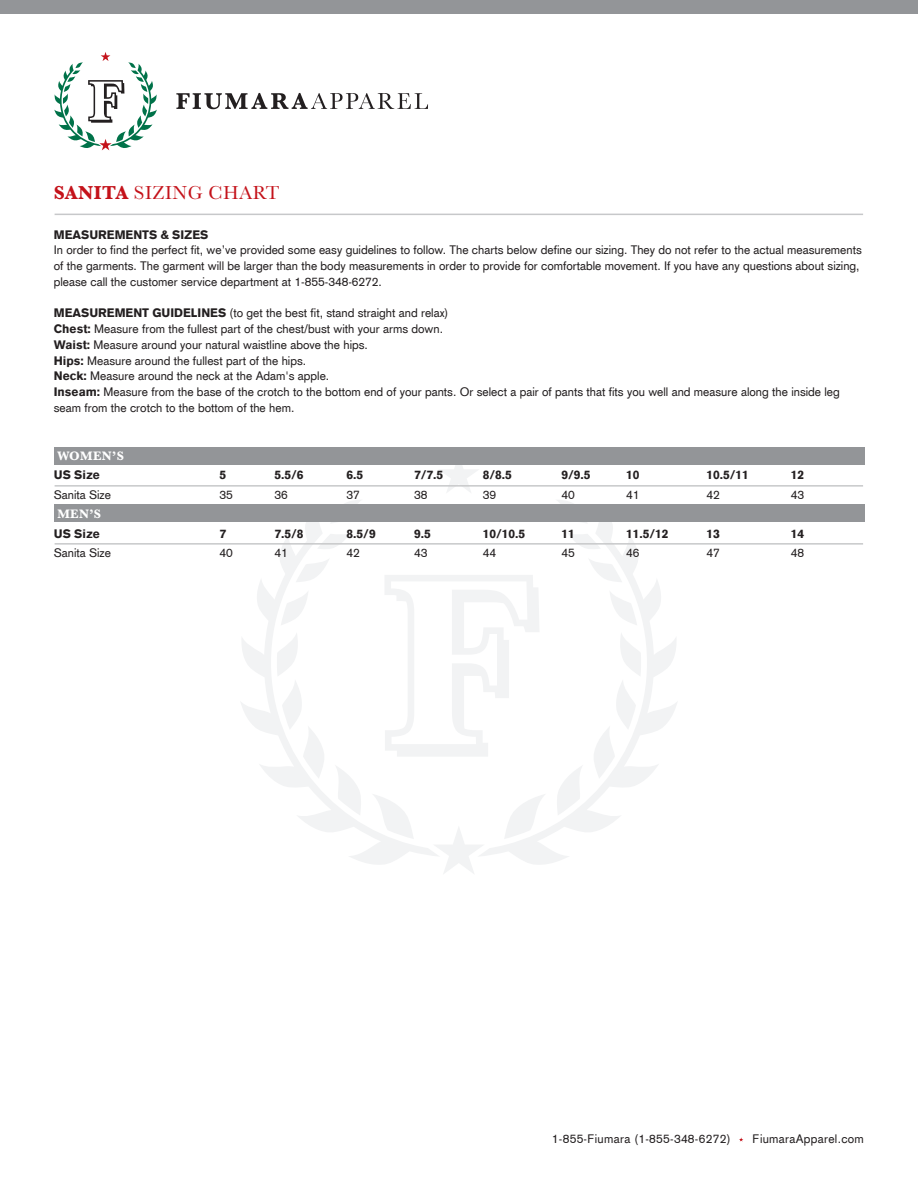
<style>
.page{position:relative;width:918px;height:1188px;background:#fff}
.page>*{position:absolute;margin:0;border:0;box-sizing:border-box;transform-origin:0 0}
.t1{font:19.5px "Baskerville";letter-spacing:.025em;color:#c4121a}
.t2{font:700 12.75px "Baskerville";letter-spacing:.025em;color:#fff}
.t3{font:12px/15.8px "Akzidenz Grotesk";color:#231f20}
.t4{font:900 12px "Akzidenz Grotesk";color:#231f20}
.t5{font:12px "Akzidenz Grotesk";letter-spacing:.025em;color:#231f20}
.s1{font-weight:700}
.s2{font-weight:900}
</style>
<div class="page">
<svg style="left:438px;top:464px;width:42px;height:28px"></svg>
<svg style="left:440px;top:827px;width:37px;height:47px"></svg>
<svg style="left:241px;top:522px;width:199px;height:343px"></svg>
<svg style="left:330px;top:500px;width:33px;height:24px"></svg>
<svg style="left:477px;top:522px;width:200px;height:343px"></svg>
<svg style="left:555px;top:500px;width:33px;height:24px"></svg>
<svg style="left:384px;top:575px;width:156px;height:182px"></svg>
<div style="left:0;top:0;width:918px;height:14px;background:#939598"></div>
<svg style="left:739px;top:1137px;width:4px;height:5px"></svg>
<svg style="left:54px;top:52px;width:103px;height:98px"></svg>
<svg style="left:176px;top:93px;width:252px;height:16px"></svg>
<div style="left:54px;top:447px;width:811px;height:17px;background:#939598"></div>
<hr style="left:55px;top:485px;width:808px;height:2px;background:#c7c8ca">
<hr style="left:55px;top:543px;width:808px;height:2px;background:#c7c8ca">
<div style="left:54px;top:505px;width:811px;height:17px;background:#939598"></div>
<hr style="left:55px;top:214px;width:808px;height:1px;background:#c7c8ca">
<h1 class="t1" style="left:54px;top:180px;width:227px"><span class="s1">SANITA</span> SIZING CHART</h1>
<p class="t4" style="left:54px;top:227px;width:156px">MEASUREMENTS &amp; SIZES</p>
<p class="t3" style="left:54px;top:242px;width:810px">In order to find the perfect fit, we’ve provided some easy guidelines to follow. The charts below define our sizing. They do not refer to the actual measurements of the garments. The garment will be larger than the body measurements in order to provide for comfortable movement. If you have any questions about sizing, please call the customer service department at 1-855-348-6272.</p>
<p class="t3" style="left:54px;top:305px;width:787px"><span class="s2">MEASUREMENT GUIDELINES</span> (to get the best fit, stand straight and relax)<br><span class="s2">Chest:</span> Measure from the fullest part of the chest/bust with your arms down.<br><span class="s2">Waist:</span> Measure around your natural waistline above the hips.<br><span class="s2">Hips:</span> Measure around the fullest part of the hips.<br><span class="s2">Neck:</span> Measure around the neck at the Adam's apple.<br><span class="s2">Inseam:</span> Measure from the base of the crotch to the bottom end of your pants. Or select a pair of pants that fits you well and measure along the inside leg seam from the crotch to the bottom of the hem.</p>
<p class="t2" style="left:57px;top:447px;width:68px">WOMEN’S</p>
<p class="t4" style="left:54px;top:467px;width:48px">US Size</p>
<p class="t4" style="left:220px;top:467px;width:8px">5</p>
<p class="t4" style="left:275px;top:467px;width:31px">5.5/6</p>
<p class="t4" style="left:347px;top:467px;width:18px">6.5</p>
<p class="t4" style="left:414px;top:467px;width:31px">7/7.5</p>
<p class="t4" style="left:483px;top:467px;width:31px">8/8.5</p>
<p class="t4" style="left:561px;top:467px;width:31px">9/9.5</p>
<p class="t4" style="left:626px;top:467px;width:15px">10</p>
<p class="t4" style="left:706px;top:467px;width:44px">10.5/11</p>
<p class="t4" style="left:791px;top:467px;width:15px">12</p>
<p class="t3" style="left:54px;top:487px;width:59px">Sanita Size</p>
<p class="t3" style="left:220px;top:487px;width:15px">35</p>
<p class="t3" style="left:275px;top:487px;width:15px">36</p>
<p class="t3" style="left:347px;top:487px;width:15px">37</p>
<p class="t3" style="left:414px;top:487px;width:15px">38</p>
<p class="t3" style="left:483px;top:487px;width:15px">39</p>
<p class="t3" style="left:561px;top:487px;width:15px">40</p>
<p class="t3" style="left:626px;top:487px;width:15px">41</p>
<p class="t3" style="left:706px;top:487px;width:15px">42</p>
<p class="t3" style="left:791px;top:487px;width:15px">43</p>
<p class="t2" style="left:57px;top:505px;width:45px">MEN’S</p>
<p class="t4" style="left:54px;top:526px;width:48px">US Size</p>
<p class="t4" style="left:220px;top:526px;width:8px">7</p>
<p class="t4" style="left:275px;top:526px;width:31px">7.5/8</p>
<p class="t4" style="left:347px;top:526px;width:31px">8.5/9</p>
<p class="t4" style="left:414px;top:526px;width:18px">9.5</p>
<p class="t4" style="left:483px;top:526px;width:44px">10/10.5</p>
<p class="t4" style="left:561px;top:526px;width:15px">11</p>
<p class="t4" style="left:626px;top:526px;width:44px">11.5/12</p>
<p class="t4" style="left:706px;top:526px;width:15px">13</p>
<p class="t4" style="left:791px;top:526px;width:15px">14</p>
<p class="t3" style="left:54px;top:545px;width:59px">Sanita Size</p>
<p class="t3" style="left:220px;top:545px;width:15px">40</p>
<p class="t3" style="left:275px;top:545px;width:15px">41</p>
<p class="t3" style="left:347px;top:545px;width:15px">42</p>
<p class="t3" style="left:414px;top:545px;width:15px">43</p>
<p class="t3" style="left:483px;top:545px;width:15px">44</p>
<p class="t3" style="left:561px;top:545px;width:15px">45</p>
<p class="t3" style="left:626px;top:545px;width:15px">46</p>
<p class="t3" style="left:706px;top:545px;width:15px">47</p>
<p class="t3" style="left:791px;top:545px;width:15px">48</p>
<p class="t5" style="left:552px;top:1131px;width:180px">1-855-Fiumara (1-855-348-6272)</p>
<p class="t5" style="left:753px;top:1131px;width:113px">FiumaraApparel.com</p>
</div>
